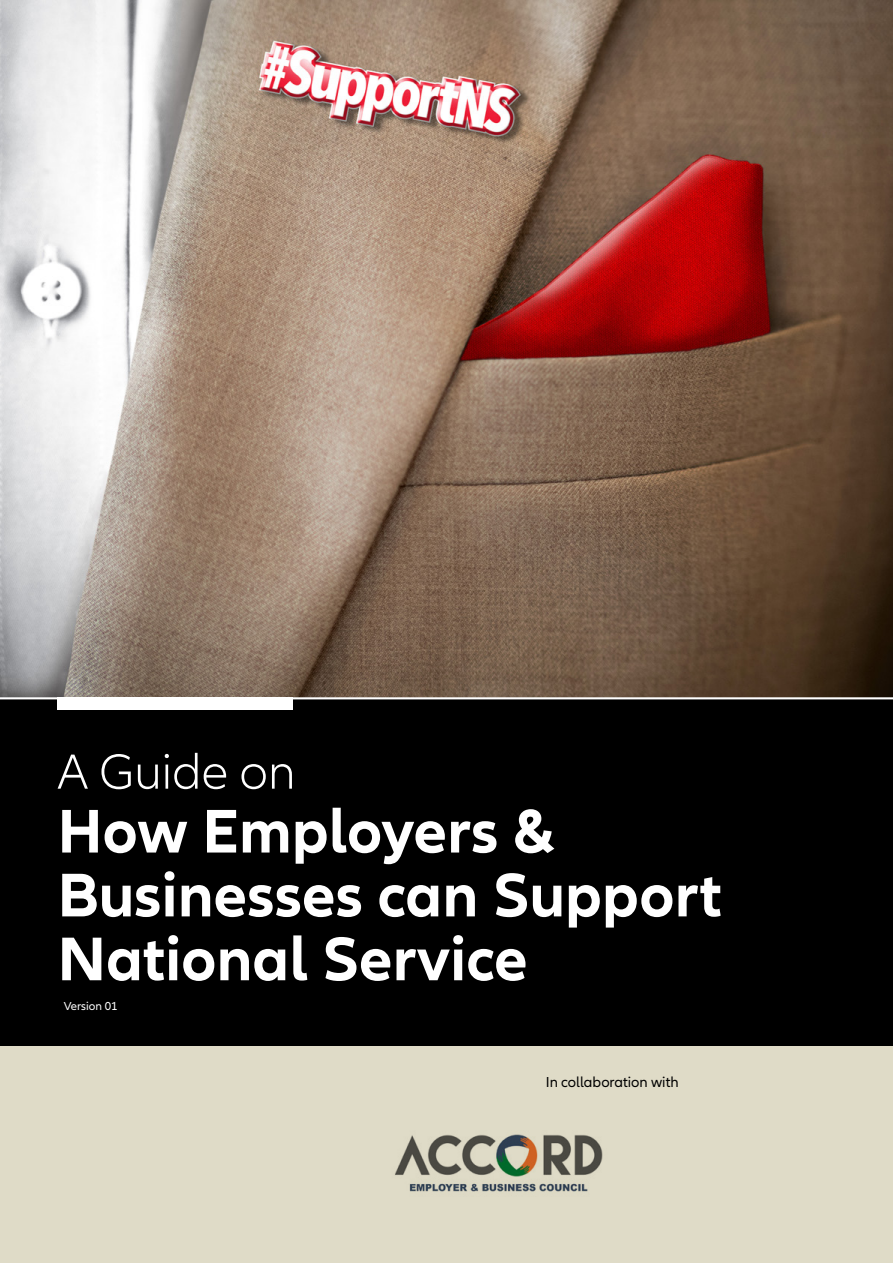
<style>
.page{position:relative;width:893px;height:1263px;background:#fff}
.page>*{position:absolute;margin:0;border:0;box-sizing:border-box;transform-origin:0 0}
.t1{font:700 63.9px/63.9px "Allianz Neo";color:#fff}
.t2{font:300 51.15px "Allianz Neo W04";color:#fff}
.t3{font:15px "Allianz Neo";color:#000}
.t4{font:12px "Allianz Neo";color:#fff}
</style>
<div class="page">
<div style="left:0;top:1046px;width:893px;height:217px;background:#dfdbc7"></div>
<div style="left:0;top:697px;width:893px;height:349px;background:#000"></div>
<img style="left:0;top:0;width:893px;height:697px">
<div style="left:57px;top:697px;width:236px;height:12px;background:#fff"></div>
<hr style="left:0;top:697px;width:893px;height:2px;background:#fff">
<img style="left:395px;top:1134px;width:208px;height:58px">
<p class="t2" style="left:57px;top:743px;width:239px">A Guide on</p>
<p class="t1" style="left:58px;top:801px;width:666px">How Employers &amp;<br>Businesses can Support<br>National Service</p>
<p class="t4" style="left:64px;top:999px;width:55px">Version 01</p>
<p class="t3" style="left:546px;top:1074px;width:134px">In collaboration with</p>
</div>
